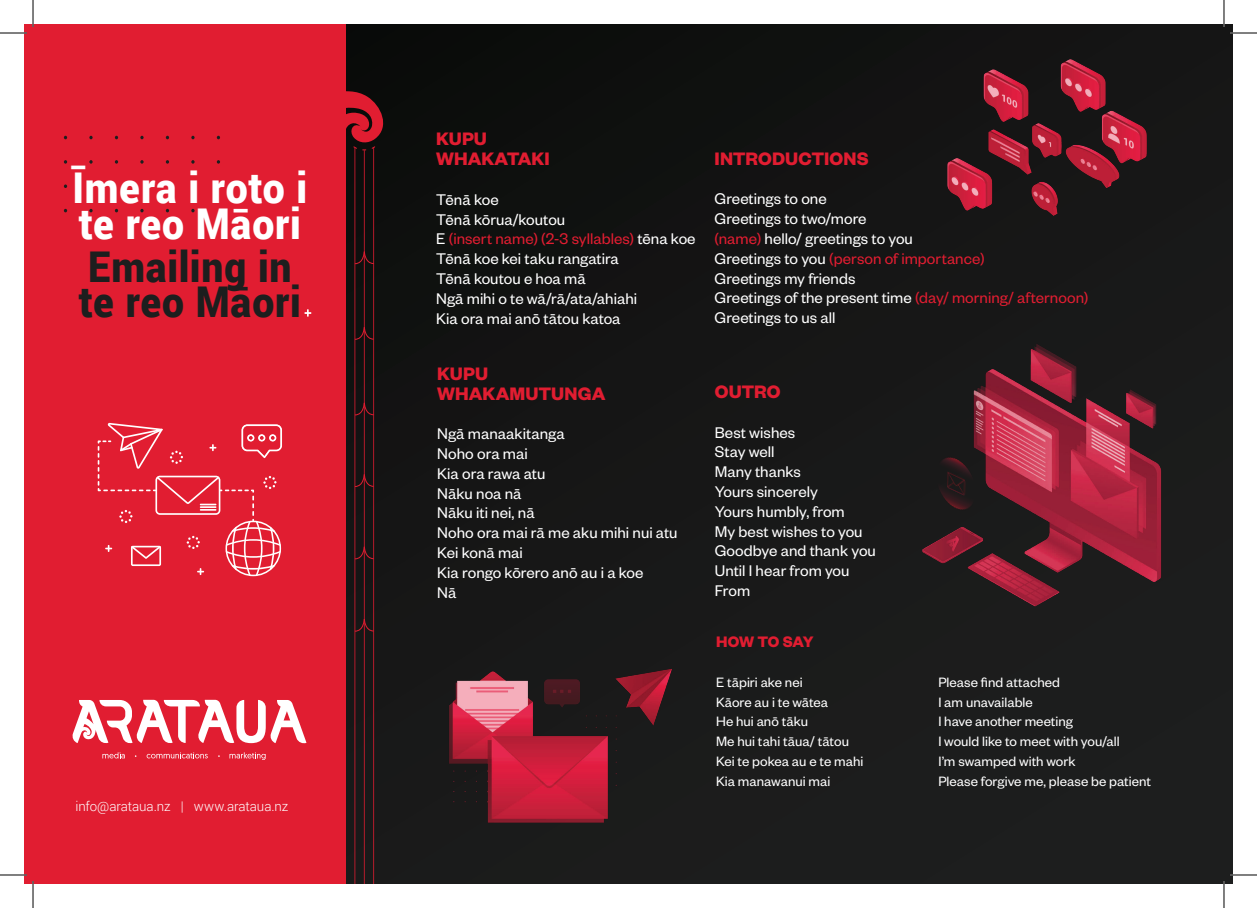
<style>
.page{position:relative;width:1257px;height:908px;background:#fff}
.page>*{position:absolute;margin:0;border:0;box-sizing:border-box;transform-origin:0 0}
.t1{font:900 42.4px/35.3px "Roboto";letter-spacing:.015em;color:#fff;scale:.92 1}
.t2{font:900 42.4px/35.3px "Roboto";letter-spacing:.02em;color:#1d1e1e;scale:.92 1}
.t3{font:700 19.8px/19.8px "Founders Grotesk";color:#e11d31}
.t4{font:17px/19.8px "Founders Grotesk";color:#fff}
.t5{font:700 16.7px "Founders Grotesk";letter-spacing:-.015em;color:#e11d31}
.t6{font:14.9px/19.8px "Founders Grotesk";color:#fff}
.t7{font:300 13.3px "Roboto";letter-spacing:-.005em;color:#fff}
.s1{color:#e11d31}
</style>
<div class="page">
<div style="left:33px;top:24px;width:1199px;height:859px;background:#171717"></div>
<div style="left:24px;top:24px;width:322px;height:859px;background:#e11d31"></div>
<svg style="left:64px;top:89px;width:327px;height:794px"></svg>
<img style="left:922px;top:344px;width:240px;height:263px">
<img style="left:449px;top:668px;width:223px;height:155px">
<img style="left:947px;top:59px;width:200px;height:157px">
<hr style="left:0;top:32px;width:27px;height:2px;background:#fff">
<hr style="left:1230px;top:32px;width:27px;height:2px;background:#fff">
<hr style="left:0;top:874px;width:27px;height:2px;background:#fff">
<hr style="left:1230px;top:874px;width:27px;height:2px;background:#fff">
<hr style="left:32px;top:0;width:2px;height:27px;background:#fff">
<hr style="left:32px;top:881px;width:2px;height:27px;background:#fff">
<svg style="left:0;top:33px;width:27px;height:1px"></svg>
<svg style="left:1230px;top:33px;width:27px;height:1px"></svg>
<svg style="left:0;top:875px;width:27px;height:1px"></svg>
<svg style="left:1230px;top:875px;width:27px;height:1px"></svg>
<svg style="left:33px;top:0;width:1px;height:27px"></svg>
<svg style="left:33px;top:881px;width:1px;height:27px"></svg>
<svg style="left:1223px;top:0;width:1px;height:27px"></svg>
<svg style="left:1223px;top:881px;width:1px;height:27px"></svg>
<h1 class="t1" style="left:72px;top:169px;width:257px">Īmera i roto i te reo Māori</h1>
<h1 class="t2" style="left:79px;top:247px;width:243px">Emailing in te reo Māori</h1>
<p class="t7" style="left:75px;top:797px;width:214px">info@arataua.nz | www.arataua.nz</p>
<p class="t3" style="left:436px;top:128px;width:115px">KUPU<br>WHAKATAKI</p>
<p class="t4" style="left:436px;top:189px;width:261px">Tēnā koe<br>Tēnā kōrua/koutou<br>E <span class="s1">(insert name) (2-3 syllables)</span> tēna koe<br>Tēnā koe kei taku rangatira<br>Tēnā koutou e hoa mā<br>Ngā mihi o te wā/rā/ata/ahiahi<br>Kia ora mai anō tātou katoa</p>
<p class="t3" style="left:437px;top:363px;width:170px">KUPU<br>WHAKAMUTUNGA</p>
<p class="t4" style="left:437px;top:423px;width:242px">Ngā manaakitanga<br>Noho ora mai<br>Kia ora rawa atu<br>Nāku noa nā<br>Nāku iti nei, nā<br>Noho ora mai rā me aku mihi nui atu<br>Kei konā mai<br>Kia rongo kōrero anō au i a koe<br>Nā</p>
<p class="t3" style="left:714px;top:147px;width:156px">INTRODUCTIONS</p>
<p class="t4" style="left:714px;top:188px;width:375px">Greetings to one<br>Greetings to two/more<br><span class="s1">(name)</span> hello/ greetings to you<br>Greetings to you <span class="s1">(person of importance)<br></span>Greetings my friends<br>Greetings of the present time <span class="s1">(day/ morning/ afternoon)<br></span>Greetings to us all</p>
<p class="t3" style="left:715px;top:381px;width:67px">OUTRO</p>
<p class="t4" style="left:715px;top:421px;width:163px">Best wishes<br>Stay well<br>Many thanks<br>Yours sincerely<br>Yours humbly, from<br>My best wishes to you<br>Goodbye and thank you<br>Until I hear from you<br>From</p>
<p class="t5" style="left:716px;top:631px;width:99px">HOW TO SAY</p>
<p class="t6" style="left:716px;top:671px;width:149px">E tāpiri ake nei<br>Kāore au i te wātea<br>He hui anō tāku<br>Me hui tahi tāua/ tātou<br>Kei te pokea au e te mahi<br>Kia manawanui mai</p>
<p class="t6" style="left:938px;top:671px;width:214px">Please find attached<br>I am unavailable<br>I have another meeting<br>I would like to meet with you/all<br>I’m swamped with work<br>Please forgive me, please be patient</p>
</div>
